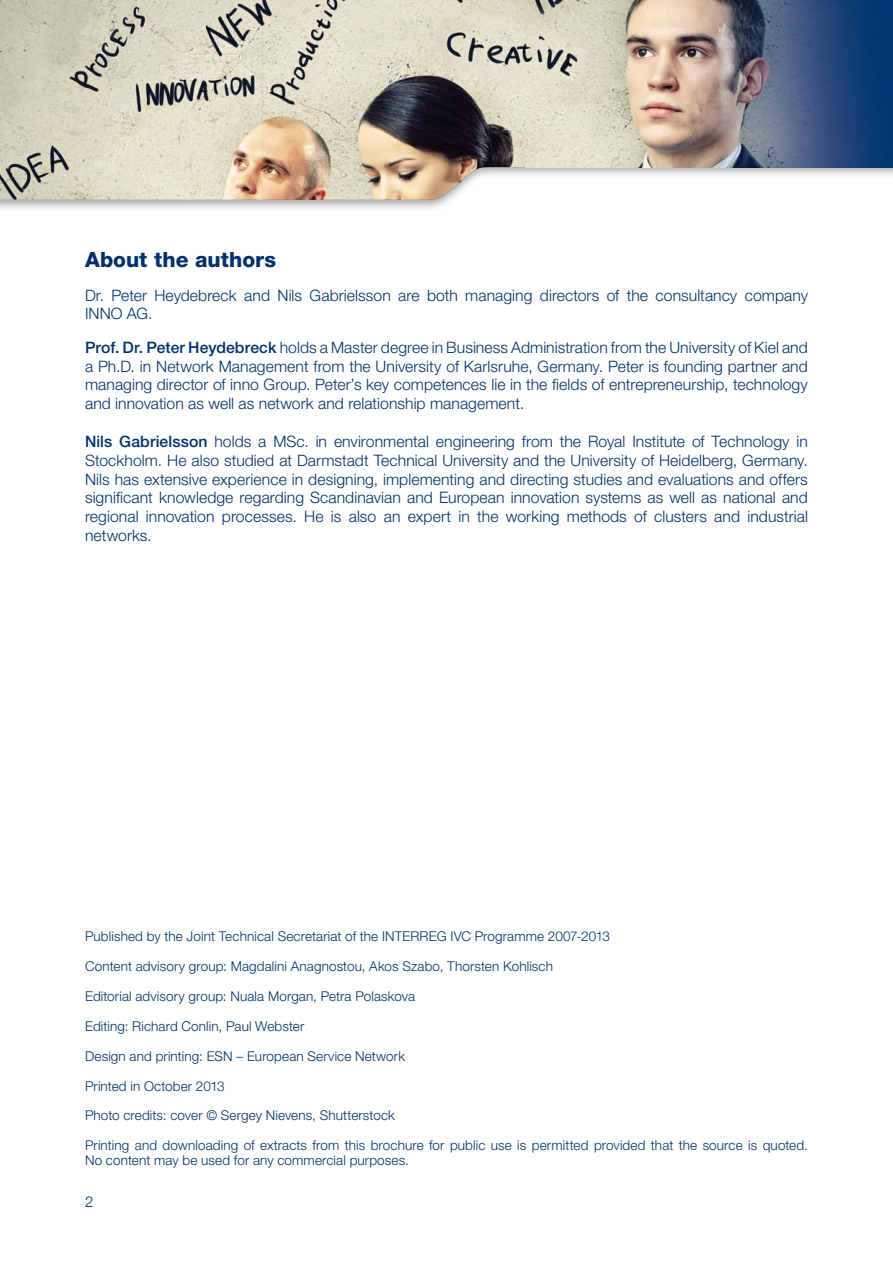
<style>
.page{position:relative;width:893px;height:1263px;background:#fff}
.page>*{position:absolute;margin:0;border:0;box-sizing:border-box;transform-origin:0 0}
.t1{font:800 21px "Helvetica Neue";color:#00316d}
.t2{font:300 15.75px/18.8px "Helvetica Neue";letter-spacing:.005em;color:#00316d;text-align:justify}
.t3{font:300 15px "Helvetica Neue";color:#00316d}
.t4{font:300 13.5px/15px "Helvetica Neue";letter-spacing:.01em;color:#00316d}
.s1{font-weight:500}
</style>
<div class="page">
<svg style="left:526px;top:167px;width:367px;height:10px"></svg>
<img style="left:0;top:0;width:526px;height:200px">
<img style="left:525px;top:0;width:368px;height:167px">
<h1 class="t1" style="left:85px;top:247px;width:193px">About the authors</h1>
<p class="t2" style="left:85px;top:285px;width:724px">Dr. Peter Heydebreck and Nils Gabrielsson are both managing directors of the consultancy company<br>INNO AG.</p>
<p class="t2" style="left:85px;top:338px;width:724px"><span class="s1">Prof. Dr. Peter Heydebreck</span> holds a Master degree in Business Administration from the University of Kiel and a Ph.D. in Network Management from the University of Karlsruhe, Germany. Peter is founding partner and managing director of inno Group. Peter’s key competences lie in the fields of entrepreneurship, technology and innovation as well as network and relationship management.</p>
<p class="t2" style="left:85px;top:432px;width:724px"><span class="s1">Nils Gabrielsson</span> holds a MSc. in environmental engineering from the Royal Institute of Technology in Stockholm. He also studied at Darmstadt Technical University and the University of Heidelberg, Germany.<br>Nils has extensive experience in designing, implementing and directing studies and evaluations and offers significant knowledge regarding Scandinavian and European innovation systems as well as national and regional innovation processes. He is also an expert in the working methods of clusters and industrial networks.</p>
<p class="t4" style="left:85px;top:928px;width:526px">Published by the Joint Technical Secretariat of the INTERREG IVC Programme 2007-2013</p>
<p class="t4" style="left:85px;top:958px;width:469px">Content advisory group: Magdalini Anagnostou, Akos Szabo, Thorsten Kohlisch</p>
<p class="t4" style="left:85px;top:988px;width:332px">Editorial advisory group: Nuala Morgan, Petra Polaskova</p>
<p class="t4" style="left:85px;top:1018px;width:221px">Editing: Richard Conlin, Paul Webster</p>
<p class="t4" style="left:85px;top:1048px;width:322px">Design and printing: ESN – European Service Network</p>
<p class="t4" style="left:85px;top:1078px;width:141px">Printed in October 2013</p>
<p class="t4" style="left:85px;top:1108px;width:311px">Photo credits: cover © Sergey Nievens, Shutterstock</p>
<p class="t4" style="left:85px;top:1138px;width:724px">Printing and downloading of extracts from this brochure for public use is permitted provided that the source is quoted.<br>No content may be used for any commercial purposes.</p>
<p class="t3" style="left:85px;top:1193px;width:10px">2</p>
</div>
